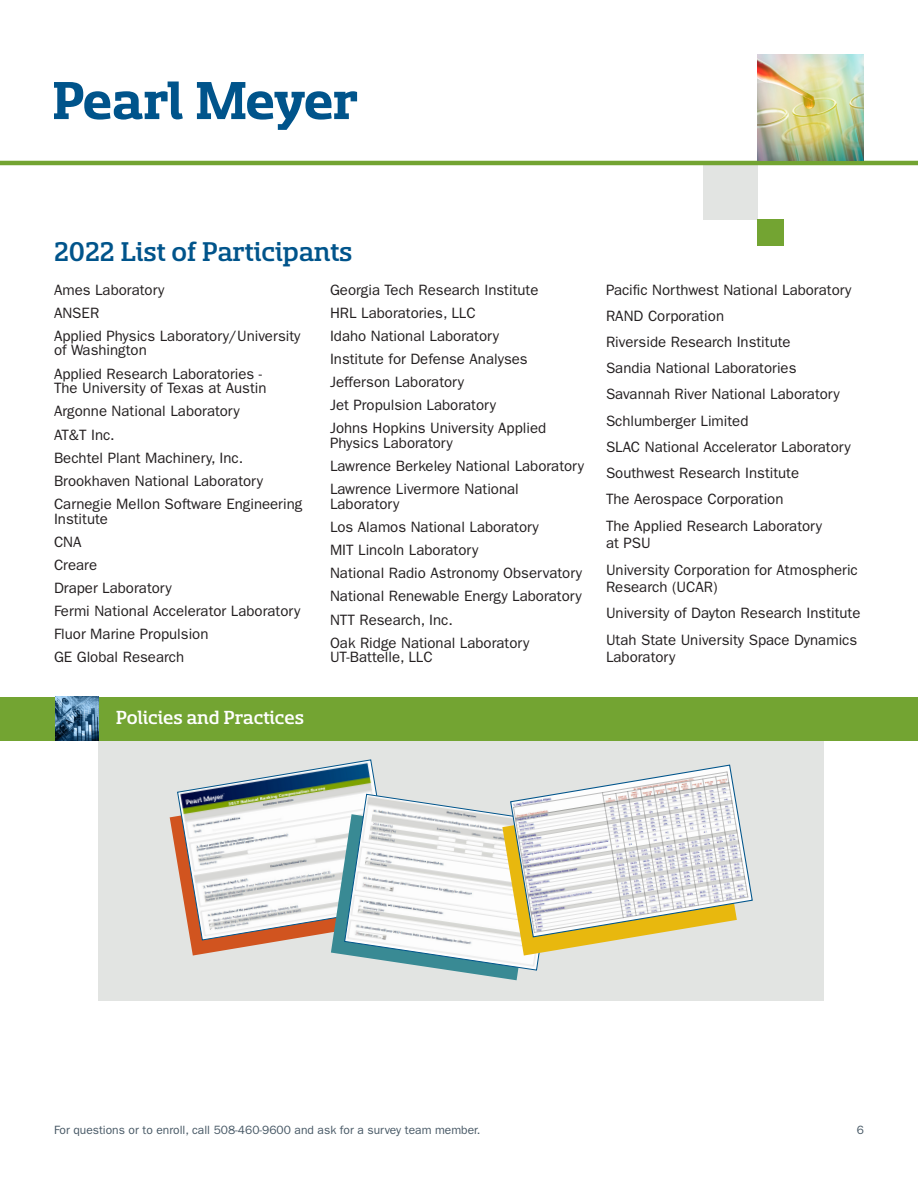
<style>
.page{position:relative;width:918px;height:1188px;background:#fff}
.page>*{position:absolute;margin:0;border:0;box-sizing:border-box;transform-origin:0 0}
.t1{font:500 30px "Sancoale Slab Norm";color:#00548b}
.t2{font:500 21px "Sancoale Slab Norm";color:#fff}
.t3{font:15px/14.7px "ITC Franklin Gothic Std";color:#231f20}
.t4{font:12px "ITC Franklin Gothic Std";color:#475865}
</style>
<div class="page">
<div style="left:703px;top:165px;width:54px;height:54px;background:#e2e4e2"></div>
<div style="left:757px;top:219px;width:27px;height:27px;background:#73a432"></div>
<svg style="left:54px;top:82px;width:129px;height:38px"></svg>
<svg style="left:197px;top:82px;width:160px;height:48px"></svg>
<hr style="left:0;top:161px;width:918px;height:4px;background:#73a432">
<img style="left:757px;top:54px;width:107px;height:107px">
<div style="left:98px;top:740px;width:726px;height:261px;background:#e2e4e2"></div>
<div style="left:0;top:697px;width:918px;height:43px;background:#73a432"></div>
<img style="left:55px;top:697px;width:43px;height:43px">
<svg style="left:170px;top:759px;width:583px;height:221px"></svg>
<p class="t1" style="left:54px;top:237px;width:300px">2022 List of Participants</p>
<p class="t3" style="left:54px;top:282px;width:112px">Ames Laboratory</p>
<p class="t3" style="left:54px;top:305px;width:47px">ANSER</p>
<p class="t3" style="left:54px;top:329px;width:248px">Applied Physics Laboratory/University of Washington</p>
<p class="t3" style="left:54px;top:366px;width:214px">Applied Research Laboratories -<br>The University of Texas at Austin</p>
<p class="t3" style="left:54px;top:404px;width:187px">Argonne National Laboratory</p>
<p class="t3" style="left:54px;top:427px;width:62px">AT&amp;T Inc.</p>
<p class="t3" style="left:54px;top:450px;width:191px">Bechtel Plant Machinery, Inc.</p>
<p class="t3" style="left:54px;top:473px;width:211px">Brookhaven National Laboratory</p>
<p class="t3" style="left:54px;top:497px;width:250px">Carnegie Mellon Software Engineering<br>Institute</p>
<p class="t3" style="left:54px;top:534px;width:29px">CNA</p>
<p class="t3" style="left:54px;top:558px;width:45px">Creare</p>
<p class="t3" style="left:54px;top:581px;width:119px">Draper Laboratory</p>
<p class="t3" style="left:54px;top:604px;width:248px">Fermi National Accelerator Laboratory</p>
<p class="t3" style="left:54px;top:627px;width:156px">Fluor Marine Propulsion</p>
<p class="t3" style="left:54px;top:650px;width:132px">GE Global Research</p>
<p class="t2" style="left:116px;top:707px;width:190px">Policies and Practices</p>
<p class="t3" style="left:330px;top:282px;width:210px">Georgia Tech Research Institute</p>
<p class="t3" style="left:330px;top:305px;width:147px">HRL Laboratories, LLC</p>
<p class="t3" style="left:330px;top:329px;width:171px">Idaho National Laboratory</p>
<p class="t3" style="left:330px;top:352px;width:199px">Institute for Defense Analyses</p>
<p class="t3" style="left:330px;top:375px;width:136px">Jefferson Laboratory</p>
<p class="t3" style="left:330px;top:398px;width:168px">Jet Propulsion Laboratory</p>
<p class="t3" style="left:330px;top:421px;width:218px">Johns Hopkins University Applied<br>Physics Laboratory</p>
<p class="t3" style="left:330px;top:459px;width:256px">Lawrence Berkeley National Laboratory</p>
<p class="t3" style="left:330px;top:482px;width:190px">Lawrence Livermore National<br>Laboratory</p>
<p class="t3" style="left:330px;top:520px;width:210px">Los Alamos National Laboratory</p>
<p class="t3" style="left:330px;top:543px;width:150px">MIT Lincoln Laboratory</p>
<p class="t3" style="left:330px;top:566px;width:254px">National Radio Astronomy Observatory</p>
<p class="t3" style="left:330px;top:589px;width:253px">National Renewable Energy Laboratory</p>
<p class="t3" style="left:330px;top:612px;width:124px">NTT Research, Inc.</p>
<p class="t3" style="left:330px;top:635px;width:201px">Oak Ridge National Laboratory<br>UT-Battelle, LLC</p>
<p class="t3" style="left:606px;top:282px;width:247px">Pacific Northwest National Laboratory</p>
<p class="t3" style="left:606px;top:308px;width:120px">RAND Corporation</p>
<p class="t3" style="left:606px;top:335px;width:186px">Riverside Research Institute</p>
<p class="t3" style="left:606px;top:361px;width:192px">Sandia National Laboratories</p>
<p class="t3" style="left:606px;top:387px;width:235px">Savannah River National Laboratory</p>
<p class="t3" style="left:606px;top:413px;width:144px">Schlumberger Limited</p>
<p class="t3" style="left:606px;top:440px;width:246px">SLAC National Accelerator Laboratory</p>
<p class="t3" style="left:606px;top:466px;width:195px">Southwest Research Institute</p>
<p class="t3" style="left:606px;top:492px;width:179px">The Aerospace Corporation</p>
<p class="t3" style="left:606px;top:517px;width:218px;line-height:17.7px">The Applied Research Laboratory at PSU</p>
<p class="t3" style="left:606px;top:561px;width:253px;line-height:17.7px">University Corporation for Atmospheric<br>Research (UCAR)</p>
<p class="t3" style="left:606px;top:606px;width:256px">University of Dayton Research Institute</p>
<p class="t3" style="left:606px;top:631px;width:253px;line-height:17.7px">Utah State University Space Dynamics<br>Laboratory</p>
<p class="t4" style="left:54px;top:1123px;width:428px">For questions or to enroll, call 508-460-9600 and ask for a survey team member.</p>
<p class="t4" style="left:857px;top:1123px;width:9px">6</p>
</div>
